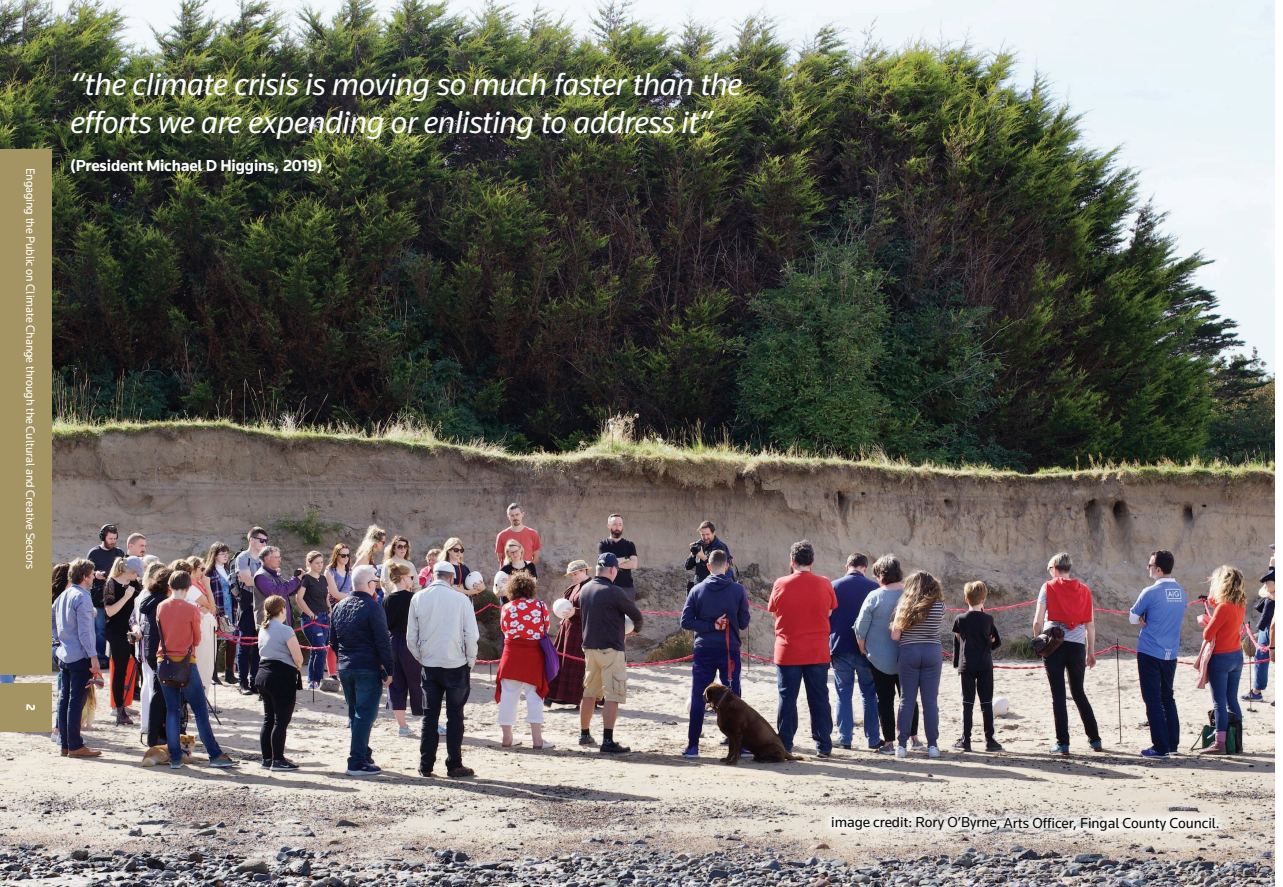
<style>
.page{position:relative;width:1283px;height:887px;background:#fff}
.page>*{position:absolute;margin:0;border:0;box-sizing:border-box;transform-origin:0 0}
.t1{font:italic 33px/37.8px "Knowledge";letter-spacing:-.015em;color:#fcfdfd}
.t2{font:700 16.5px "Knowledge";letter-spacing:-.01em;color:#fcfdfd}
.t3{font:15px "Knowledge";letter-spacing:-.01em;color:#040503}
.t4{font:300 12px "Knowledge";color:#fff}
.t5{font:500 12px "Knowledge";color:#fff}
</style>
<div class="page">
<img style="left:0;top:0;width:1274px;height:887px">
<div style="left:0;top:149px;width:52px;height:526px;background:#a59463"></div>
<div style="left:0;top:683px;width:52px;height:49px;background:#a59463"></div>
<svg style="left:822px;top:807px;width:406px;height:34px;background:#dad4ce"></svg>
<p class="t4" style="left:38px;top:168px;width:403px;rotate:90deg">Engaging the Public on Climate Change through the Cultural and Creative Sectors</p>
<p class="t1" style="left:71px;top:65px;width:673px">“the climate crisis is moving so much faster than the efforts we are expending or enlisting to address it”</p>
<p class="t2" style="left:71px;top:155px;width:253px">(President Michael D Higgins, 2019)</p>
<p class="t5" style="left:38px;top:704px;width:8px;rotate:90deg">2</p>
<p class="t3" style="left:831px;top:813px;width:390px">image credit: Rory O’Byrne, Arts Officer, Fingal County Council.</p>
</div>
